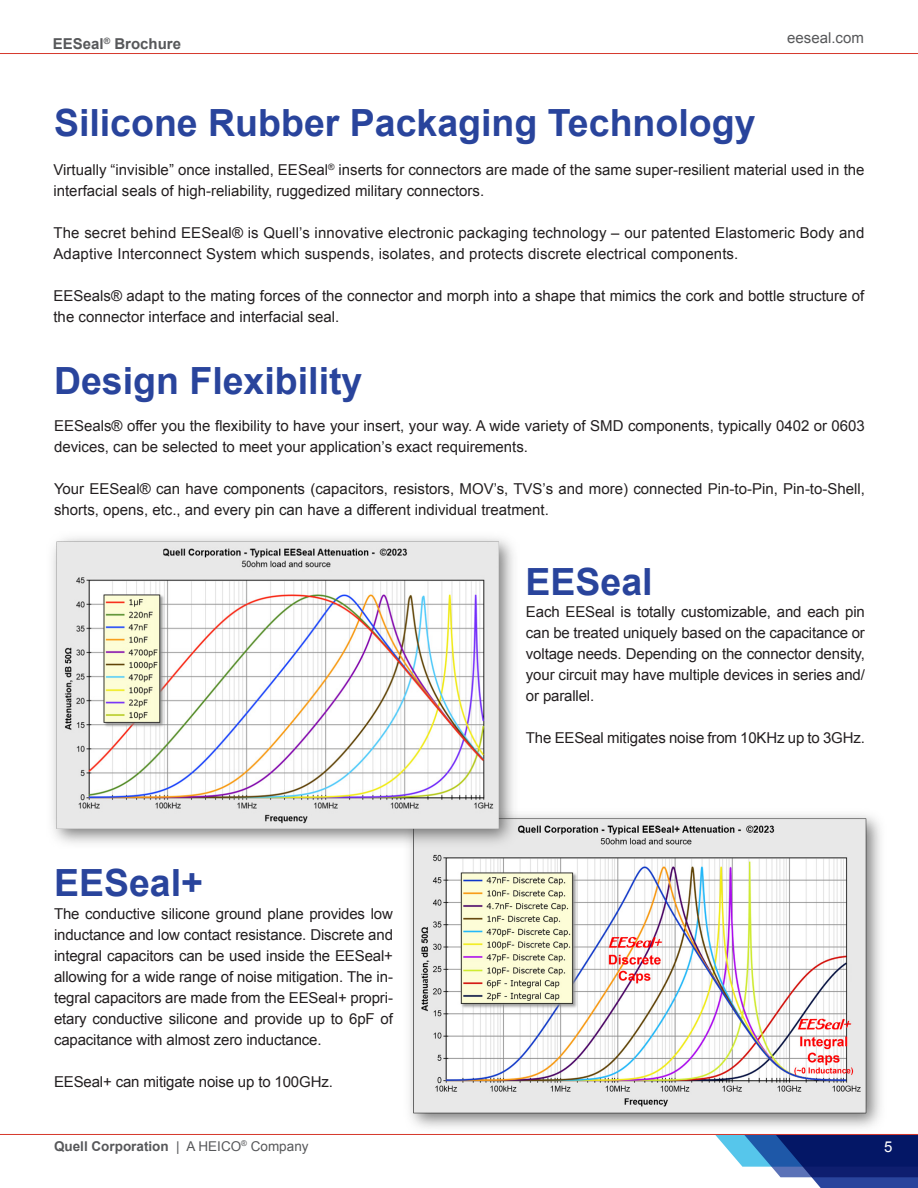
<style>
.page{position:relative;width:918px;height:1188px;background:#fff}
.page>*{position:absolute;margin:0;border:0;box-sizing:border-box;transform-origin:0 0}
.List_Paragraph{font:700 37.5px "Arial";color:#29449c}
.t1{font:15px/21px "Arial";color:#231f20}
.t2{font:700 15px "Arial";color:#57585a}
.t3{font:15px "Arial";color:#57585a}
.t4{font:15px "Arial";color:#fff}
.t5{font:700 13.5px "Arial";color:#57585a}
.s1{font-weight:400}
</style>
<div class="page">
<svg style="left:715px;top:1135px;width:203px;height:53px"></svg>
<hr style="left:0;top:1134px;width:918px;height:1px;background:#d6382b">
<hr style="left:0;top:53px;width:918px;height:1px;background:#d6382b">
<img style="left:409px;top:814px;width:472px;height:314px">
<img style="left:52px;top:537px;width:467px;height:312px">
<p class="t2" style="left:53px;top:34px;width:130px">EESeal<sup>®</sup> Brochure</p>
<p class="List_Paragraph" style="left:54px;top:98px;width:703px">Silicone Rubber Packaging Technology</p>
<p class="t3" style="left:787px;top:28px;width:78px">eeseal.com</p>
<p class="t1" style="left:53px;top:159px;width:813px">Virtually “invisible” once installed, EESeal<sup>®</sup> inserts for connectors are made of the same super-resilient material used in the interfacial seals of high-reliability, ruggedized military connectors.</p>
<p class="t1" style="left:53px;top:222px;width:812px">The secret behind EESeal® is Quell’s innovative electronic packaging technology – our patented Elastomeric Body and<br>Adaptive Interconnect System which suspends, isolates, and protects discrete electrical components.</p>
<p class="t1" style="left:53px;top:285px;width:812px">EESeals® adapt to the mating forces of the connector and morph into a shape that mimics the cork and bottle structure of the connector interface and interfacial seal.</p>
<p class="List_Paragraph" style="left:54px;top:356px;width:310px">Design Flexibility</p>
<p class="t1" style="left:54px;top:415px;width:812px">EESeals® offer you the flexibility to have your insert, your way. A wide variety of SMD components, typically 0402 or 0603 devices, can be selected to meet your application’s exact requirements.</p>
<p class="t1" style="left:54px;top:478px;width:813px">Your EESeal® can have components (capacitors, resistors, MOV’s, TVS’s and more) connected Pin-to-Pin, Pin-to-Shell, shorts, opens, etc., and every pin can have a different individual treatment.</p>
<p class="List_Paragraph" style="left:525px;top:557px;width:129px">EESeal</p>
<p class="t1" style="left:526px;top:602px;width:341px;text-align:justify">Each EESeal is totally customizable, and each pin can be treated uniquely based on the capacitance or voltage needs. Depending on the connector density, your circuit may have multiple devices in series and/ or parallel.</p>
<p class="t1" style="left:526px;top:728px;width:341px">The EESeal mitigates noise from 10KHz up to 3GHz.</p>
<p class="List_Paragraph" style="left:54px;top:858px;width:151px">EESeal+</p>
<p class="t1" style="left:54px;top:903px;width:341px;text-align:justify">The conductive silicone ground plane provides low inductance and low contact resistance. Discrete and integral capacitors can be used inside the EESeal+ allowing for a wide range of noise mitigation. The in&shy;tegral capacitors are made from the EESeal+ propri&shy;etary conductive silicone and provide up to 6pF of capacitance with almost zero inductance.</p>
<p class="t1" style="left:54px;top:1071px;width:280px">EESeal+ can mitigate noise up to 100GHz.</p>
<p class="t5" style="left:54px;top:1137px;width:256px">Quell Corporation <span class="s1">| A HEICO</span><sup>®</sup> <span class="s1">Company</span></p>
<p class="t4" style="left:884px;top:1137px;width:10px">5</p>
</div>
